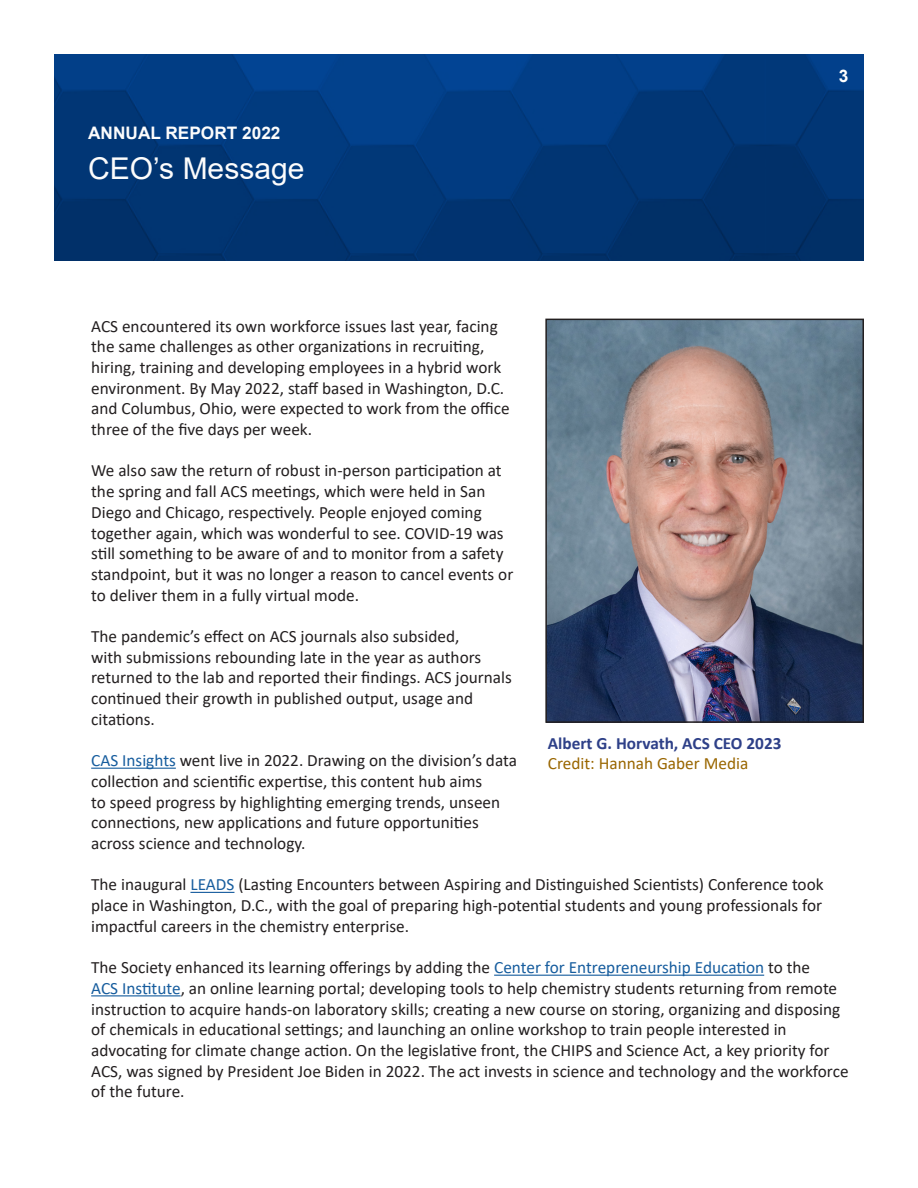
<style>
.page{position:relative;width:918px;height:1188px;background:#fff}
.page>*{position:absolute;margin:0;border:0;box-sizing:border-box;transform-origin:0 0}
.t1{font:30px "Arial";color:#fcfcfc}
.t2{font:17.25px/20.7px "Calibri";color:#231f20}
.t3{font:700 17.25px "Calibri";color:#2e4088}
.t4{font:17.25px "Calibri";color:#960}
.t5{font:700 17.25px "Arial";color:#fcfcfc}
.t6{font:700 17.25px "Arial";color:#fff}
.s1{color:#175d9e}
</style>
<div class="page">
<img style="left:54px;top:54px;width:810px;height:207px">
<hr style="left:91px;top:768px;width:85px;height:1px;background:#175d9e">
<hr style="left:190px;top:892px;width:44px;height:1px;background:#175d9e">
<hr style="left:494px;top:975px;width:270px;height:1px;background:#175d9e">
<hr style="left:91px;top:995px;width:90px;height:1px;background:#175d9e">
<img style="left:548px;top:322px;width:313px;height:398px">
<div style="left:545px;top:319px;width:319px;height:404px;border:2px solid #231f20"></div>
<p class="t5" style="left:88px;top:121px;width:194px">ANNUAL REPORT 2022</p>
<h1 class="t1" style="left:88px;top:148px;width:218px">CEO’s Message</h1>
<p class="t6" style="left:839px;top:63px;width:11px">3</p>
<p class="t2" style="left:91px;top:315px;width:420px">ACS encountered its own workforce issues last year, facing the same challenges as other organizations in recruiting, hiring, training and developing employees in a hybrid work environment. By May 2022, staff based in Washington, D.C. and Columbus, Ohio, were expected to work from the office three of the five days per week.</p>
<p class="t2" style="left:91px;top:460px;width:424px">We also saw the return of robust in-person participation at the spring and fall ACS meetings, which were held in San Diego and Chicago, respectively. People enjoyed coming together again, which was wonderful to see. COVID-19 was still something to be aware of and to monitor from a safety standpoint, but it was no longer a reason to cancel events or to deliver them in a fully virtual mode.</p>
<p class="t2" style="left:91px;top:626px;width:422px">The pandemic’s effect on ACS journals also subsided,<br>with submissions rebounding late in the year as authors returned to the lab and reported their findings. ACS journals continued their growth in published output, usage and citations.</p>
<p class="t2" style="left:91px;top:750px;width:427px"><span class="s1">CAS Insights</span> went live in 2022. Drawing on the division’s data collection and scientific expertise, this content hub aims<br>to speed progress by highlighting emerging trends, unseen connections, new applications and future opportunities across science and technology.</p>
<p class="t2" style="left:91px;top:874px;width:734px;text-align:justify">The inaugural <span class="s1">LEADS</span> (Lasting Encounters between Aspiring and Distinguished Scientists) Conference took place in Washington, D.C., with the goal of preparing high-potential students and young professionals for impactful careers in the chemistry enterprise.</p>
<p class="t2" style="left:91px;top:957px;width:759px">The Society enhanced its learning offerings by adding the <span class="s1">Center for Entrepreneurship Education</span> to the<br><span class="s1">ACS Institute</span>, an online learning portal; developing tools to help chemistry students returning from remote instruction to acquire hands-on laboratory skills; creating a new course on storing, organizing and disposing of chemicals in educational settings; and launching an online workshop to train people interested in advocating for climate change action. On the legislative front, the CHIPS and Science Act, a key priority for ACS, was signed by President Joe Biden in 2022. The act invests in science and technology and the workforce of the future.</p>
<p class="t3" style="left:548px;top:731px;width:235px">Albert G. Horvath, ACS CEO 2023</p>
<p class="t4" style="left:548px;top:752px;width:202px">Credit: Hannah Gaber Media</p>
</div>
